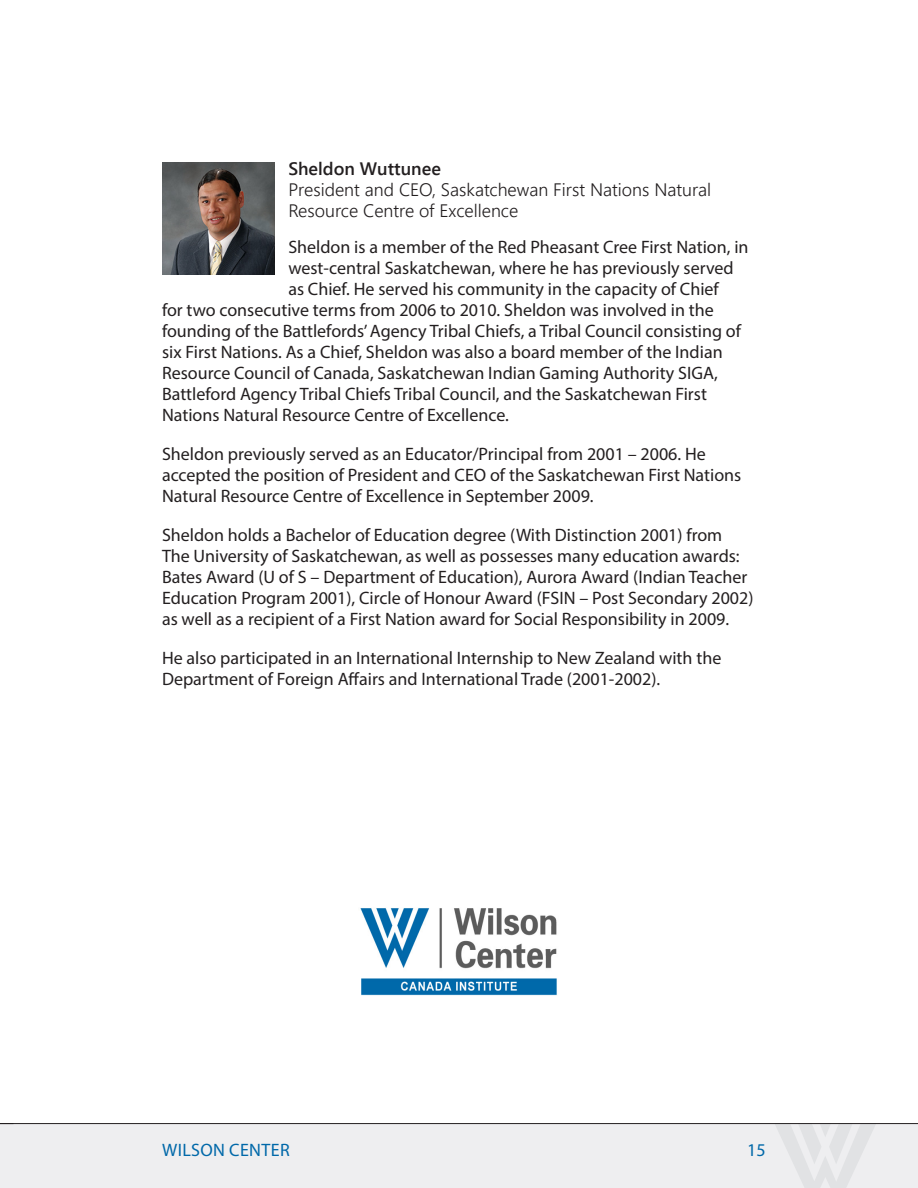
<style>
.page{position:relative;width:918px;height:1188px;background:#fff}
.page>*{position:absolute;margin:0;border:0;box-sizing:border-box;transform-origin:0 0}
.t1{font:18px/21px "Myriad Pro";color:#231f20}
.t2{font:300 18px/21px "Segoe UI";color:#231f20}
.t3{font:18px "Myriad Pro";letter-spacing:.02em;color:#0068a9}
.s1{font-weight:600}
</style>
<div class="page">
<div style="left:0;top:1124px;width:918px;height:64px;background:#eeeef0"></div>
<svg style="left:774px;top:1124px;width:102px;height:64px"></svg>
<hr style="left:0;top:1123px;width:918px;height:1px;background:#231f20">
<img style="left:360px;top:908px;width:197px;height:88px">
<img style="left:162px;top:162px;width:113px;height:113px">
<p class="t2" style="left:288px;top:157px;width:424px"><span class="s1">Sheldon Wuttunee<br></span>President and CEO, Saskatchewan First Nations Natural<br>Resource Centre of Excellence</p>
<p class="t1" style="left:288px;top:236px;width:462px">Sheldon is a member of the Red Pheasant Cree First Nation, in</p>
<p class="t1" style="left:288px;top:257px;width:447px">west-central Saskatchewan, where he has previously served</p>
<p class="t1" style="left:288px;top:278px;width:432px">as Chief. He served his community in the capacity of Chief</p>
<p class="t1" style="left:162px;top:299px;width:553px">for two consecutive terms from 2006 to 2010. Sheldon was involved in the</p>
<p class="t1" style="left:162px;top:320px;width:581px">founding of the Battlefords’ Agency Tribal Chiefs, a Tribal Council consisting of</p>
<p class="t1" style="left:162px;top:341px;width:562px">six First Nations. As a Chief, Sheldon was also a board member of the Indian</p>
<p class="t1" style="left:162px;top:362px;width:557px">Resource Council of Canada, Saskatchewan Indian Gaming Authority SIGA,</p>
<p class="t1" style="left:162px;top:383px;width:546px">Battleford Agency Tribal Chiefs Tribal Council, and the Saskatchewan First</p>
<p class="t1" style="left:162px;top:404px;width:349px">Nations Natural Resource Centre of Excellence.</p>
<p class="t1" style="left:162px;top:443px;width:581px">Sheldon previously served as an Educator/Principal from 2001 – 2006. He accepted the position of President and CEO of the Saskatchewan First Nations<br>Natural Resource Centre of Excellence in September 2009.</p>
<p class="t1" style="left:162px;top:524px;width:593px">Sheldon holds a Bachelor of Education degree (With Distinction 2001) from The University of Saskatchewan, as well as possesses many education awards:<br>Bates Award (U of S – Department of Education), Aurora Award (Indian Teacher Education Program 2001), Circle of Honour Award (FSIN – Post Secondary 2002) as well as a recipient of a First Nation award for Social Responsibility in 2009.</p>
<p class="t1" style="left:162px;top:647px;width:561px">He also participated in an International Internship to New Zealand with the<br>Department of Foreign Affairs and International Trade (2001-2002).</p>
<p class="t3" style="left:162px;top:1139px;width:129px">WILSON CENTER</p>
<p class="t3" style="left:747px;top:1139px;width:20px">15</p>
</div>
